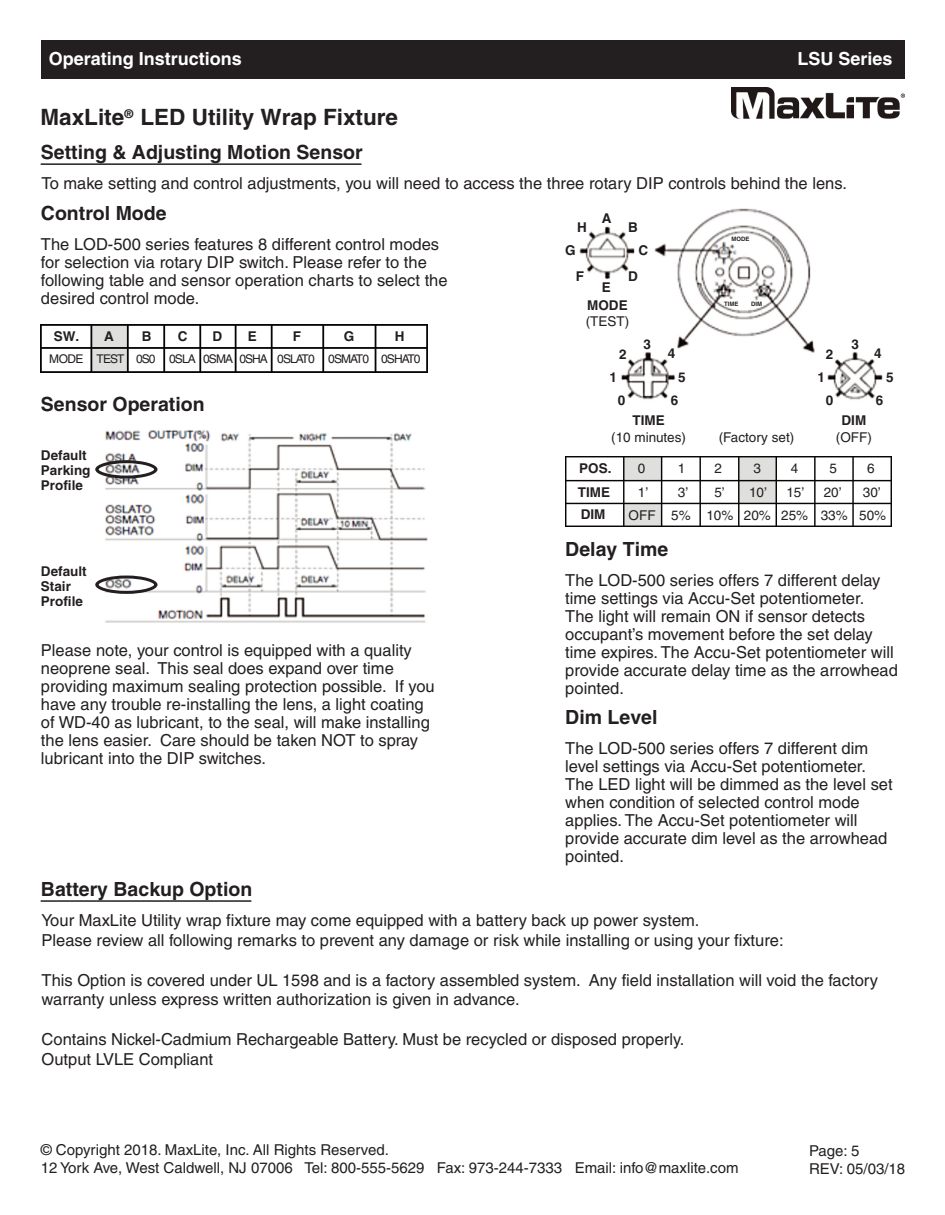
<style>
.page{position:relative;width:945px;height:1215px;background:#fff}
.page>*{position:absolute;margin:0;border:0;box-sizing:border-box;transform-origin:0 0}
.t1{font:700 22.5px "Helvetica";color:#231f20}
.t2{font:700 19.5px "Helvetica";color:#231f20}
.t3{font:700 18px "Helvetica";color:#fff}
.t4{font:16.5px/18px "Helvetica";color:#231f20}
.t5{font:15px/18px "Helvetica";color:#231f20}
.t6{font:700 13.5px/15px "Helvetica";color:#231f20}
.t7{font:13.5px/22.8px "Helvetica";color:#231f20}
.t8{font:12px "Helvetica";letter-spacing:-.075em;color:#231f20}
.t9{font:700 12px "Helvetica";color:#231f20}
.t10{font:700 6px "Helvetica";color:#231f20}
</style>
<div class="page">
<div style="left:41px;top:40px;width:864px;height:39px;background:#231f20"></div>
<img style="left:732px;top:87px;width:173px;height:32px">
<hr style="left:41px;top:163px;width:321px;height:2px;background:#231f20">
<img style="left:40px;top:324px;width:388px;height:48px">
<img style="left:579px;top:208px;width:304px;height:192px">
<img style="left:565px;top:456px;width:327px;height:71px">
<img style="left:105px;top:429px;width:323px;height:194px">
<svg style="left:95px;top:460px;width:63px;height:19px"></svg>
<svg style="left:95px;top:576px;width:63px;height:18px"></svg>
<hr style="left:41px;top:900px;width:210px;height:2px;background:#231f20">
<p class="t3" style="left:49px;top:52px;width:195px">Operating Instructions</p>
<p class="t3" style="left:797px;top:52px;width:97px">LSU Series</p>
<h1 class="t1" style="left:40px;top:109px;width:359px">MaxLite LED Utility Wrap Fixture</h1>
<p class="t9" style="left:125px;top:110px;width:10px">®</p>
<p class="t2" style="left:41px;top:145px;width:323px">Setting &amp; Adjusting Motion Sensor</p>
<p class="t4" style="left:42px;top:176px;width:807px">To make setting and control adjustments, you will need to access the three rotary DIP controls behind the lens.</p>
<p class="t2" style="left:41px;top:206px;width:127px">Control Mode</p>
<p class="t4" style="left:41px;top:237px;width:408px">The LOD-500 series features 8 different control modes for selection via rotary DIP switch. Please refer to the following table and sensor operation charts to select the desired control mode.</p>
<p class="t6" style="left:54px;top:330px;width:62px">SW. A</p>
<p class="t6" style="left:142px;top:330px;width:11px">B</p>
<p class="t6" style="left:178px;top:330px;width:11px">C</p>
<p class="t6" style="left:213px;top:330px;width:11px">D</p>
<p class="t6" style="left:248px;top:330px;width:11px">E</p>
<p class="t6" style="left:293px;top:330px;width:10px">F</p>
<p class="t6" style="left:344px;top:330px;width:12px">G</p>
<p class="t6" style="left:395px;top:330px;width:11px">H</p>
<p class="t8" style="left:49px;top:355px;width:373px">MODE TEST 0S0 0SLA 0SMA 0SHA 0SLAT0 0SMAT0 0SHAT0</p>
<p class="t6" style="left:602px;top:212px;width:11px">A</p>
<p class="t6" style="left:577px;top:221px;width:11px">H</p>
<p class="t6" style="left:628px;top:221px;width:11px">B</p>
<p class="t10" style="left:731px;top:236px;width:19px">MODE</p>
<p class="t6" style="left:565px;top:244px;width:12px">G</p>
<p class="t6" style="left:639px;top:244px;width:11px">C</p>
<p class="t6" style="left:576px;top:271px;width:10px">F</p>
<p class="t6" style="left:628px;top:271px;width:11px">D</p>
<p class="t6" style="left:602px;top:281px;width:11px">E</p>
<p class="t6" style="left:587px;top:299px;width:42px">MODE</p>
<p class="t7" style="left:586px;top:311px;width:45px">(TEST)</p>
<p class="t10" style="left:724px;top:301px;width:16px">TIME</p>
<p class="t10" style="left:751px;top:301px;width:12px">DIM</p>
<p class="t6" style="left:644px;top:338px;width:9px">3</p>
<p class="t6" style="left:852px;top:338px;width:9px">3</p>
<p class="t6" style="left:668px;top:347px;width:9px">4</p>
<p class="t6" style="left:619px;top:349px;width:9px">2</p>
<p class="t6" style="left:826px;top:349px;width:9px">2</p>
<p class="t6" style="left:609px;top:371px;width:9px">1</p>
<p class="t6" style="left:678px;top:371px;width:9px">5</p>
<p class="t6" style="left:817px;top:371px;width:9px">1</p>
<p class="t6" style="left:874px;top:347px;width:9px">4</p>
<p class="t6" style="left:886px;top:371px;width:9px">5</p>
<p class="t2" style="left:41px;top:397px;width:165px">Sensor Operation</p>
<p class="t6" style="left:41px;top:449px;width:51px">Default<br>Parking<br>Profile</p>
<p class="t6" style="left:41px;top:565px;width:47px">Default<br>Stair<br>Profile</p>
<p class="t4" style="left:41px;top:643px;width:395px">Please note, your control is equipped with a quality neoprene seal. This seal does expand over time providing maximum sealing protection possible. If you have any trouble re-installing the lens, a light coating of WD-40 as lubricant, to the seal, will make installing the lens easier. Care should be taken NOT to spray lubricant into the DIP switches.</p>
<p class="t6" style="left:618px;top:394px;width:9px">0</p>
<p class="t6" style="left:671px;top:394px;width:9px">6</p>
<p class="t6" style="left:633px;top:414px;width:34px">TIME</p>
<p class="t7" style="left:611px;top:427px;width:76px">(10 minutes)</p>
<p class="t6" style="left:826px;top:394px;width:9px">0</p>
<p class="t6" style="left:876px;top:394px;width:9px">6</p>
<p class="t6" style="left:842px;top:414px;width:26px">DIM</p>
<p class="t7" style="left:719px;top:427px;width:77px">(Factory set)</p>
<p class="t7" style="left:836px;top:427px;width:37px">(OFF)</p>
<p class="t6" style="left:578px;top:458px;width:35px;line-height:23.7px">POS.<br>TIME</p>
<p class="t6" style="left:581px;top:508px;width:26px">DIM</p>
<p class="t7" style="left:638px;top:458px;width:9px">0</p>
<p class="t7" style="left:678px;top:458px;width:9px">1</p>
<p class="t7" style="left:714px;top:458px;width:9px">2</p>
<p class="t7" style="left:753px;top:458px;width:9px">3</p>
<p class="t7" style="left:791px;top:458px;width:9px">4</p>
<p class="t7" style="left:830px;top:458px;width:9px">5</p>
<p class="t7" style="left:867px;top:458px;width:9px">6</p>
<p class="t7" style="left:638px;top:482px;width:12px">1’</p>
<p class="t7" style="left:678px;top:482px;width:12px">3’</p>
<p class="t7" style="left:714px;top:482px;width:12px">5’</p>
<p class="t7" style="left:749px;top:482px;width:20px">10’</p>
<p class="t7" style="left:786px;top:482px;width:20px">15’</p>
<p class="t7" style="left:824px;top:482px;width:20px">20’</p>
<p class="t7" style="left:629px;top:482px;width:259px;text-indent:234px">30’<br>OFF 5% 10% 20% 25% 33% 50%</p>
<p class="t2" style="left:565px;top:542px;width:104px">Delay Time</p>
<p class="t4" style="left:565px;top:573px;width:334px">The LOD-500 series offers 7 different delay time settings via Accu-Set potentiometer.<br>The light will remain ON if sensor detects occupant’s movement before the set delay time expires. The Accu-Set potentiometer will provide accurate delay time as the arrowhead pointed.</p>
<p class="t2" style="left:565px;top:710px;width:94px">Dim Level</p>
<p class="t4" style="left:565px;top:741px;width:329px">The LOD-500 series offers 7 different dim level settings via Accu-Set potentiometer.<br>The LED light will be dimmed as the level set when condition of selected control mode applies. The Accu-Set potentiometer will provide accurate dim level as the arrowhead pointed.</p>
<p class="t2" style="left:41px;top:882px;width:213px">Battery Backup Option</p>
<p class="t4" style="left:42px;top:912px;width:744px;line-height:19.8px">Your MaxLite Utility wrap fixture may come equipped with a battery back up power system.<br>Please review all following remarks to prevent any damage or risk while installing or using your fixture:</p>
<p class="t4" style="left:42px;top:972px;width:838px;line-height:19.8px">This Option is covered under UL 1598 and is a factory assembled system. Any field installation will void the factory warranty unless express written authorization is given in advance.</p>
<p class="t4" style="left:42px;top:1031px;width:644px;line-height:19.8px">Contains Nickel-Cadmium Rechargeable Battery. Must be recycled or disposed properly.<br>Output LVLE Compliant</p>
<p class="t5" style="left:41px;top:1142px;width:699px">© Copyright 2018. MaxLite, Inc. All Rights Reserved.<br>12 York Ave, West Caldwell, NJ 07006 Tel: 800-555-5629 Fax: 973-244-7333 Email: info@maxlite.com</p>
<p class="t5" style="left:809px;top:1143px;width:98px">Page: 5<br>REV: 05/03/18</p>
</div>
